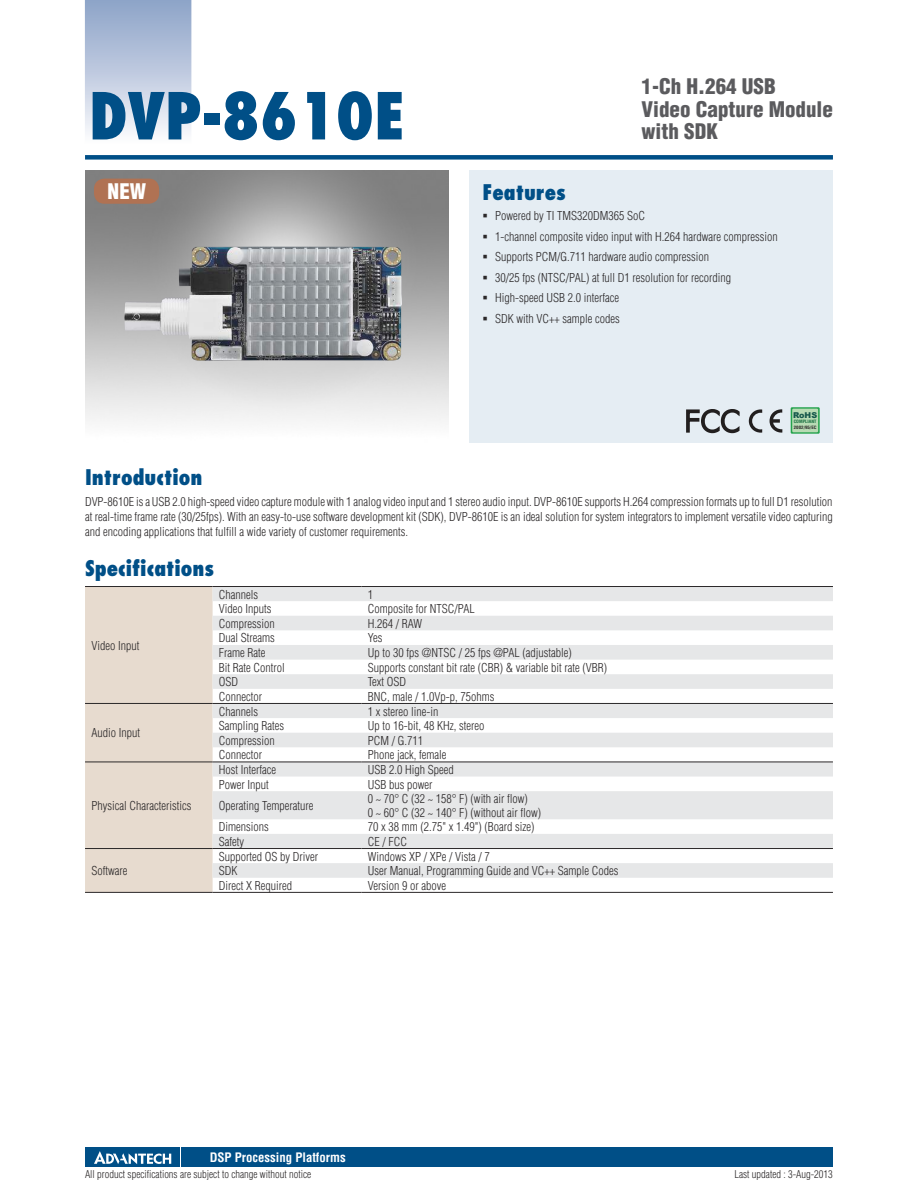
<style>
.page{position:relative;width:918px;height:1188px;background:#fff}
.page>*{position:absolute;margin:0;border:0;box-sizing:border-box;transform-origin:0 0}
.t1{font:800 condensed 63px "Futura";color:#004f87}
.t2{font:900 condensed 21px/22.5px "Helvetica";color:#5b5b5e}
.t3{font:800 condensed 21px "Futura";color:#004f87}
.t4{font:900 condensed 21px "Helvetica";color:#fff}
.t5{font:700 condensed 12.75px "Helvetica";color:#fff}
.t6{font:300 condensed 12px/20.7px "Helvetica";color:#2b2829}
.t7{font:300 condensed 10.5px "Helvetica";color:#2b2829}
.t8{font:900 8.1px "Arial";color:#17584c}
.t9{font:700 condensed 4.5px "Helvetica";color:#2b2829;scale:1.11 1}
.t10{font:700 condensed 4.5px "Helvetica";color:#156c3e;scale:1.04 1}
</style>
<div class="page">
<div style="left:85px;top:155px;width:748px;height:5px;background:#004f87"></div>
<div style="left:182px;top:1147px;width:651px;height:20px;background:#004f87"></div>
<div style="left:85px;top:1147px;width:95px;height:20px;background:#004f87"></div>
<svg style="left:94px;top:1151px;width:77px;height:13px"></svg>
<div style="left:470px;top:170px;width:363px;height:272px;background:#e5edf3"></div>
<img style="left:85px;top:170px;width:363px;height:252px">
<div style="left:85px;top:587px;width:128px;height:305px;background:#e7dbcf"></div>
<svg style="left:213px;top:587px;width:620px;height:291px;fill:#e6e7e8"></svg>
<hr style="left:85px;top:586px;width:128px;height:1px;background:#2b2829">
<hr style="left:213px;top:586px;width:148px;height:1px;background:#2b2829">
<hr style="left:361px;top:586px;width:472px;height:1px;background:#2b2829">
<hr style="left:85px;top:703px;width:128px;height:1px;background:#2b2829">
<hr style="left:213px;top:703px;width:148px;height:1px;background:#2b2829">
<hr style="left:361px;top:703px;width:472px;height:1px;background:#2b2829">
<hr style="left:85px;top:762px;width:128px;height:1px;background:#2b2829">
<hr style="left:213px;top:762px;width:148px;height:1px;background:#2b2829">
<hr style="left:361px;top:762px;width:472px;height:1px;background:#2b2829">
<hr style="left:85px;top:848px;width:128px;height:1px;background:#2b2829">
<hr style="left:85px;top:892px;width:128px;height:1px;background:#2b2829">
<hr style="left:213px;top:848px;width:148px;height:1px;background:#2b2829">
<hr style="left:361px;top:848px;width:472px;height:1px;background:#2b2829">
<hr style="left:213px;top:892px;width:148px;height:1px;background:#2b2829">
<hr style="left:361px;top:892px;width:472px;height:1px;background:#2b2829">
<img style="left:124px;top:246px;width:278px;height:115px">
<div style="left:94px;top:179px;width:65px;height:25px;background:#b07253;border-radius:11px"></div>
<svg style="left:749px;top:409px;width:13px;height:24px"></svg>
<svg style="left:770px;top:409px;width:12px;height:24px"></svg>
<svg style="left:686px;top:409px;width:54px;height:25px"></svg>
<svg style="left:791px;top:407px;width:29px;height:27px"></svg>
<div style="left:792px;top:409px;width:26px;height:23px;background:#b8dbb4"></div>
<h1 class="t1" style="left:89px;top:89px;width:318px">DVP-8610E</h1>
<h2 class="t4" style="left:108px;top:183px;width:40px">NEW</h2>
<h2 class="t3" style="left:482px;top:180px;width:85px">Features</h2>
<h2 class="t2" style="left:642px;top:77px;width:193px">1-Ch H.264 USB<br>Video Capture Module with SDK</h2>
<p class="t6" style="left:495px;top:206px;width:284px">Powered by TI TMS320DM365 SoC<br>1-channel composite video input with H.264 hardware compression Supports PCM/G.711 hardware audio compression<br>30/25 fps (NTSC/PAL) at full D1 resolution for recording High-speed USB 2.0 interface<br>SDK with VC++ sample codes</p>
<p class="t8" style="left:793px;top:410px;width:25px">RoHS</p>
<p class="t10" style="left:794px;top:420px;width:24px">COMPLIANT</p>
<p class="t9" style="left:794px;top:426px;width:22px">2002/95/EC</p>
<h2 class="t3" style="left:85px;top:468px;width:119px">Introduction</h2>
<p class="t6" style="left:85px;top:495px;width:749px;line-height:15px;text-align:justify">DVP-8610E is a USB 2.0 high-speed video capture module with 1 analog video input and 1 stereo audio input. DVP-8610E supports H.264 compression formats up to full D1 resolution at real-time frame rate (30/25fps). With an easy-to-use software development kit (SDK), DVP-8610E is an ideal solution for system integrators to implement versatile video capturing and encoding applications that fulfill a wide variety of customer requirements.</p>
<h2 class="t3" style="left:85px;top:559px;width:131px">Specifications</h2>
<p class="t6" style="left:91px;top:636px;width:49px">Video Input</p>
<p class="t6" style="left:91px;top:724px;width:50px">Audio Input</p>
<p class="t6" style="left:91px;top:796px;width:101px">Physical Characteristics</p>
<p class="t6" style="left:91px;top:861px;width:37px">Software</p>
<p class="t6" style="left:219px;top:585px;width:41px">Channels</p>
<p class="t6" style="left:368px;top:585px;width:7px">1</p>
<p class="t6" style="left:219px;top:599px;width:54px">Video Inputs</p>
<p class="t6" style="left:368px;top:599px;width:108px">Composite for NTSC/PAL</p>
<p class="t6" style="left:219px;top:614px;width:57px">Compression</p>
<p class="t6" style="left:368px;top:614px;width:56px">H.264 / RAW</p>
<p class="t6" style="left:219px;top:629px;width:58px">Dual Streams</p>
<p class="t6" style="left:368px;top:629px;width:16px">Yes</p>
<p class="t6" style="left:219px;top:643px;width:48px">Frame Rate</p>
<p class="t6" style="left:368px;top:643px;width:206px">Up to 30 fps @NTSC / 25 fps @PAL (adjustable)</p>
<p class="t6" style="left:219px;top:658px;width:67px">Bit Rate Control</p>
<p class="t6" style="left:368px;top:658px;width:241px">Supports constant bit rate (CBR) &amp; variable bit rate (VBR)</p>
<p class="t6" style="left:219px;top:673px;width:21px">OSD</p>
<p class="t6" style="left:368px;top:673px;width:40px">Text OSD</p>
<p class="t6" style="left:219px;top:687px;width:45px">Connector</p>
<p class="t6" style="left:368px;top:687px;width:128px">BNC, male / 1.0Vp-p, 75ohms</p>
<p class="t6" style="left:219px;top:702px;width:41px">Channels</p>
<p class="t6" style="left:368px;top:702px;width:72px">1 x stereo line-in</p>
<p class="t6" style="left:219px;top:716px;width:67px">Sampling Rates</p>
<p class="t6" style="left:368px;top:716px;width:118px">Up to 16-bit, 48 KHz, stereo</p>
<p class="t6" style="left:219px;top:731px;width:57px">Compression</p>
<p class="t6" style="left:368px;top:731px;width:57px">PCM / G.711</p>
<p class="t6" style="left:219px;top:746px;width:45px">Connector</p>
<p class="t6" style="left:368px;top:746px;width:80px">Phone jack, female</p>
<p class="t6" style="left:219px;top:760px;width:59px">Host Interface</p>
<p class="t6" style="left:368px;top:760px;width:87px">USB 2.0 High Speed</p>
<p class="t6" style="left:219px;top:775px;width:51px">Power Input</p>
<p class="t6" style="left:368px;top:775px;width:66px">USB bus power</p>
<p class="t6" style="left:219px;top:796px;width:96px">Operating Temperature</p>
<p class="t6" style="left:368px;top:793px;width:175px;line-height:13.5px">0 ~ 70° C (32 ~ 158° F) (with air flow)<br>0 ~ 60° C (32 ~ 140° F) (without air flow)</p>
<p class="t6" style="left:219px;top:818px;width:51px">Dimensions</p>
<p class="t6" style="left:368px;top:818px;width:168px">70 x 38 mm (2.75" x 1.49") (Board size)</p>
<p class="t6" style="left:219px;top:832px;width:27px">Safety</p>
<p class="t6" style="left:368px;top:832px;width:41px">CE / FCC</p>
<p class="t6" style="left:219px;top:847px;width:101px">Supported OS by Driver</p>
<p class="t6" style="left:368px;top:847px;width:123px">Windows XP / XPe / Vista / 7</p>
<p class="t6" style="left:219px;top:861px;width:20px">SDK</p>
<p class="t6" style="left:368px;top:861px;width:252px">User Manual, Programming Guide and VC++ Sample Codes</p>
<p class="t6" style="left:219px;top:876px;width:75px">Direct X Required</p>
<p class="t6" style="left:368px;top:876px;width:80px">Version 9 or above</p>
<p class="t5" style="left:210px;top:1152px;width:138px">DSP Processing Platforms</p>
<p class="t7" style="left:85px;top:1170px;width:228px">All product specifications are subject to change without notice</p>
<p class="t7" style="left:734px;top:1170px;width:100px">Last updated : 3-Aug-2013</p>
</div>
